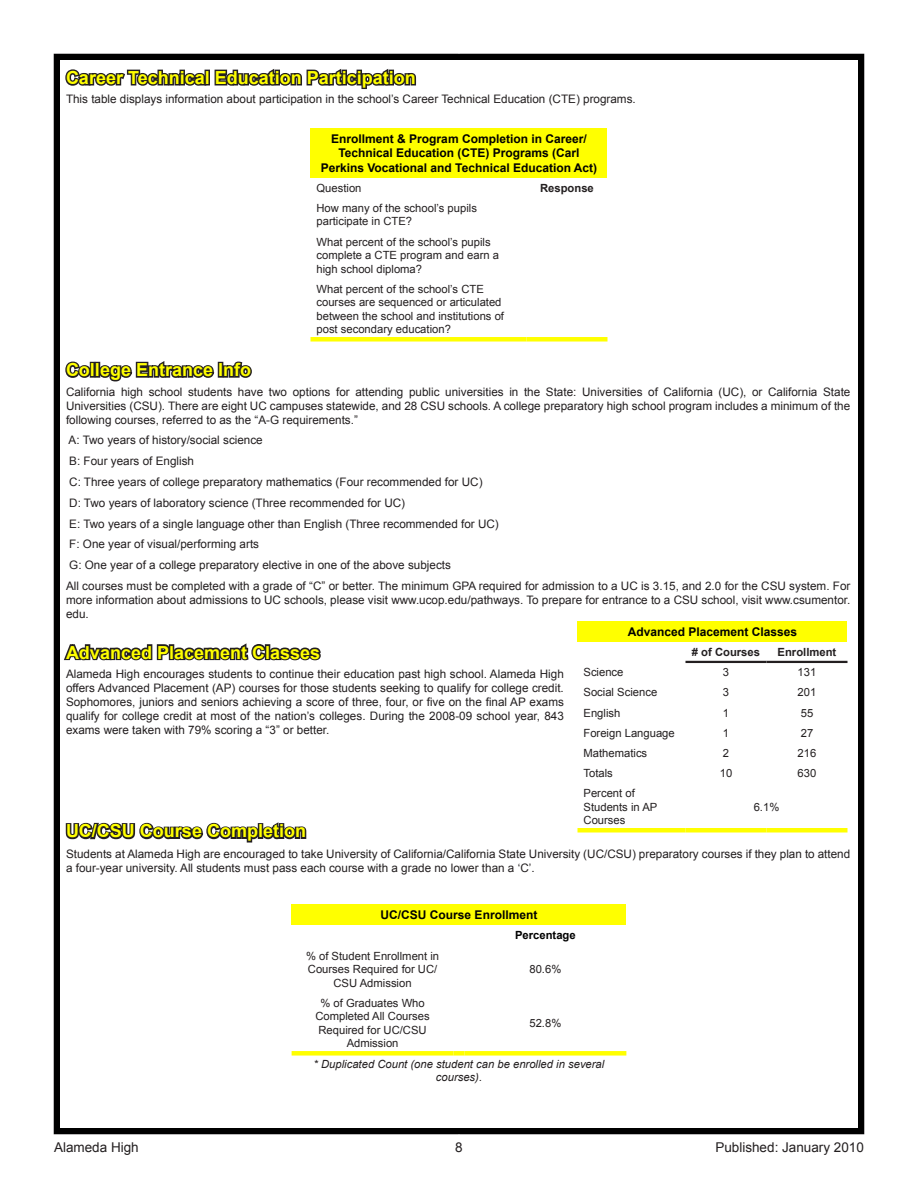
<style>
.page{position:relative;width:918px;height:1188px;background:#fff}
.page>*{position:absolute;margin:0;border:0;box-sizing:border-box;transform-origin:0 0}
.Element_Header{font:700 18px "Arial";color:#ff0}
.Body_Text_-_Left_Jus{font:700 18px "Arial";color:#ff0}
.t1{font:13.5px "Arial";color:#231f20}
.t2{font:700 12px/14.4px "Arial";color:#000;text-align:center}
.Body_Text_-_Left_Jus-2{font:11.7px/14.1px "Arial";color:#231f20;text-align:justify}
.t3{font:11.25px/13.5px "Arial";color:#231f20}
.t4{font:italic 11.25px/13.5px "Arial";color:#231f20;text-align:center}
.t5{font:700 11.25px "Arial";color:#231f20}
.t6{font:700 11.25px "Arial";color:#000}
</style>
<div class="page">
<div style="left:54px;top:54px;width:810px;height:1080px;border:6px solid #000"></div>
<svg style="left:63px;top:60px;width:355px;height:30px"></svg>
<svg style="left:65px;top:361px;width:187px;height:21px"></svg>
<svg style="left:64px;top:643px;width:257px;height:18px"></svg>
<svg style="left:65px;top:822px;width:242px;height:21px"></svg>
<div style="left:310px;top:128px;width:298px;height:50px;background:#ff0"></div>
<div style="left:310px;top:337px;width:216px;height:5px;background:#ff0"></div>
<div style="left:526px;top:337px;width:82px;height:5px;background:#ff0"></div>
<div style="left:578px;top:621px;width:270px;height:21px;background:#ff0"></div>
<hr style="left:766px;top:661px;width:82px;height:2px;background:#231f20">
<hr style="left:686px;top:661px;width:80px;height:2px;background:#231f20">
<div style="left:578px;top:828px;width:108px;height:5px;background:#ff0"></div>
<div style="left:686px;top:828px;width:80px;height:5px;background:#ff0"></div>
<div style="left:766px;top:828px;width:82px;height:5px;background:#ff0"></div>
<div style="left:292px;top:904px;width:334px;height:21px;background:#ff0"></div>
<div style="left:292px;top:1051px;width:162px;height:5px;background:#ff0"></div>
<div style="left:454px;top:1051px;width:10px;height:5px;background:#ff0"></div>
<div style="left:464px;top:1051px;width:162px;height:5px;background:#ff0"></div>
<p class="Element_Header" style="left:66px;top:66px;width:351px">Career Technical Education Participation</p>
<p class="Body_Text_-_Left_Jus-2" style="left:66px;top:92px;width:571px">This table displays information about participation in the school’s Career Technical Education (CTE) programs.</p>
<p class="t2" style="left:321px;top:132px;width:278px">Enrollment &amp; Program Completion in Career/<br>Technical Education (CTE) Programs (Carl<br>Perkins Vocational and Technical Education Act)</p>
<p class="t3" style="left:316px;top:181px;width:47px">Question</p>
<p class="t5" style="left:540px;top:180px;width:55px">Response</p>
<p class="t3" style="left:316px;top:201px;width:162px">How many of the school’s pupils participate in CTE?</p>
<p class="t3" style="left:316px;top:235px;width:184px">What percent of the school’s pupils complete a CTE program and earn a high school diploma?</p>
<p class="t3" style="left:316px;top:282px;width:189px">What percent of the school’s CTE courses are sequenced or articulated between the school and institutions of post secondary education?</p>
<p class="Element_Header" style="left:66px;top:358px;width:187px">College Entrance Info</p>
<p class="Body_Text_-_Left_Jus-2" style="left:66px;top:385px;width:786px">California high school students have two options for attending public universities in the State: Universities of California (UC), or California State Universities (CSU). There are eight UC campuses statewide, and 28 CSU schools. A college preparatory high school program includes a minimum of the following courses, referred to as the “A-G requirements.”</p>
<p class="Body_Text_-_Left_Jus-2" style="left:69px;top:433px;width:196px">A: Two years of history/social science</p>
<p class="Body_Text_-_Left_Jus-2" style="left:69px;top:454px;width:126px">B: Four years of English</p>
<p class="Body_Text_-_Left_Jus-2" style="left:69px;top:475px;width:415px">C: Three years of college preparatory mathematics (Four recommended for UC)</p>
<p class="Body_Text_-_Left_Jus-2" style="left:69px;top:496px;width:337px">D: Two years of laboratory science (Three recommended for UC)</p>
<p class="Body_Text_-_Left_Jus-2" style="left:69px;top:517px;width:431px">E: Two years of a single language other than English (Three recommended for UC)</p>
<p class="Body_Text_-_Left_Jus-2" style="left:69px;top:537px;width:191px">F: One year of visual/performing arts</p>
<p class="Body_Text_-_Left_Jus-2" style="left:69px;top:558px;width:383px">G: One year of a college preparatory elective in one of the above subjects</p>
<p class="Body_Text_-_Left_Jus-2" style="left:66px;top:579px;width:786px">All courses must be completed with a grade of “C” or better. The minimum GPA required for admission to a UC is 3.15, and 2.0 for the CSU system. For more information about admissions to UC schools, please visit www.ucop.edu/pathways. To prepare for entrance to a CSU school, visit www.csumentor. edu.</p>
<p class="Element_Header" style="left:66px;top:640px;width:256px">Advanced Placement Classes</p>
<p class="Body_Text_-_Left_Jus-2" style="left:66px;top:667px;width:499px">Alameda High encourages students to continue their education past high school. Alameda High offers Advanced Placement (AP) courses for those students seeking to qualify for college credit.<br>Sophomores, juniors and seniors achieving a score of three, four, or five on the final AP exams qualify for college credit at most of the nation’s colleges. During the 2008-09 school year, 843 exams were taken with 79% scoring a “3” or better.</p>
<p class="t2" style="left:628px;top:625px;width:171px">Advanced Placement Classes</p>
<p class="t5" style="left:692px;top:645px;width:70px"># of Courses</p>
<p class="t5" style="left:778px;top:645px;width:60px">Enrollment</p>
<p class="t3" style="left:584px;top:666px;width:42px">Science</p>
<p class="t3" style="left:723px;top:666px;width:8px">3</p>
<p class="t3" style="left:798px;top:666px;width:20px">131</p>
<p class="t3" style="left:584px;top:686px;width:75px">Social Science</p>
<p class="t3" style="left:723px;top:686px;width:8px">3</p>
<p class="t3" style="left:798px;top:686px;width:20px">201</p>
<p class="t3" style="left:584px;top:706px;width:38px">English</p>
<p class="t3" style="left:723px;top:706px;width:8px">1</p>
<p class="t3" style="left:801px;top:706px;width:14px">55</p>
<p class="t3" style="left:584px;top:726px;width:93px">Foreign Language</p>
<p class="t3" style="left:723px;top:726px;width:8px">1</p>
<p class="t3" style="left:801px;top:726px;width:14px">27</p>
<p class="t3" style="left:584px;top:746px;width:65px">Mathematics</p>
<p class="t3" style="left:723px;top:746px;width:8px">2</p>
<p class="t3" style="left:798px;top:746px;width:20px">216</p>
<p class="t3" style="left:584px;top:767px;width:31px">Totals</p>
<p class="t3" style="left:720px;top:767px;width:14px">10</p>
<p class="t3" style="left:798px;top:767px;width:20px">630</p>
<p class="t3" style="left:584px;top:787px;width:75px">Percent of<br>Students in AP<br>Courses</p>
<p class="t3" style="left:754px;top:800px;width:27px">6.1%</p>
<p class="Body_Text_-_Left_Jus" style="left:66px;top:819px;width:242px">UC/CSU Course Completion</p>
<p class="Body_Text_-_Left_Jus-2" style="left:66px;top:847px;width:786px">Students at Alameda High are encouraged to take University of California/California State University (UC/CSU) preparatory courses if they plan to attend a four-year university. All students must pass each course with a grade no lower than a ‘C’.</p>
<p class="t2" style="left:381px;top:908px;width:158px">UC/CSU Course Enrollment</p>
<p class="t6" style="left:515px;top:928px;width:62px">Percentage</p>
<p class="t3" style="left:306px;top:949px;width:135px;text-align:center">% of Student Enrollment in<br>Courses Required for UC/<br>CSU Admission</p>
<p class="t3" style="left:529px;top:963px;width:33px">80.6%</p>
<p class="t3" style="left:315px;top:996px;width:116px;text-align:center">% of Graduates Who<br>Completed All Courses<br>Required for UC/CSU<br>Admission</p>
<p class="t3" style="left:529px;top:1016px;width:33px">52.8%</p>
<p class="t4" style="left:314px;top:1057px;width:292px">* Duplicated Count (one student can be enrolled in several courses).</p>
<p class="t1" style="left:54px;top:1138px;width:86px">Alameda High</p>
<p class="t1" style="left:455px;top:1138px;width:9px">8</p>
<p class="t1" style="left:715px;top:1138px;width:150px">Published: January 2010</p>
</div>
